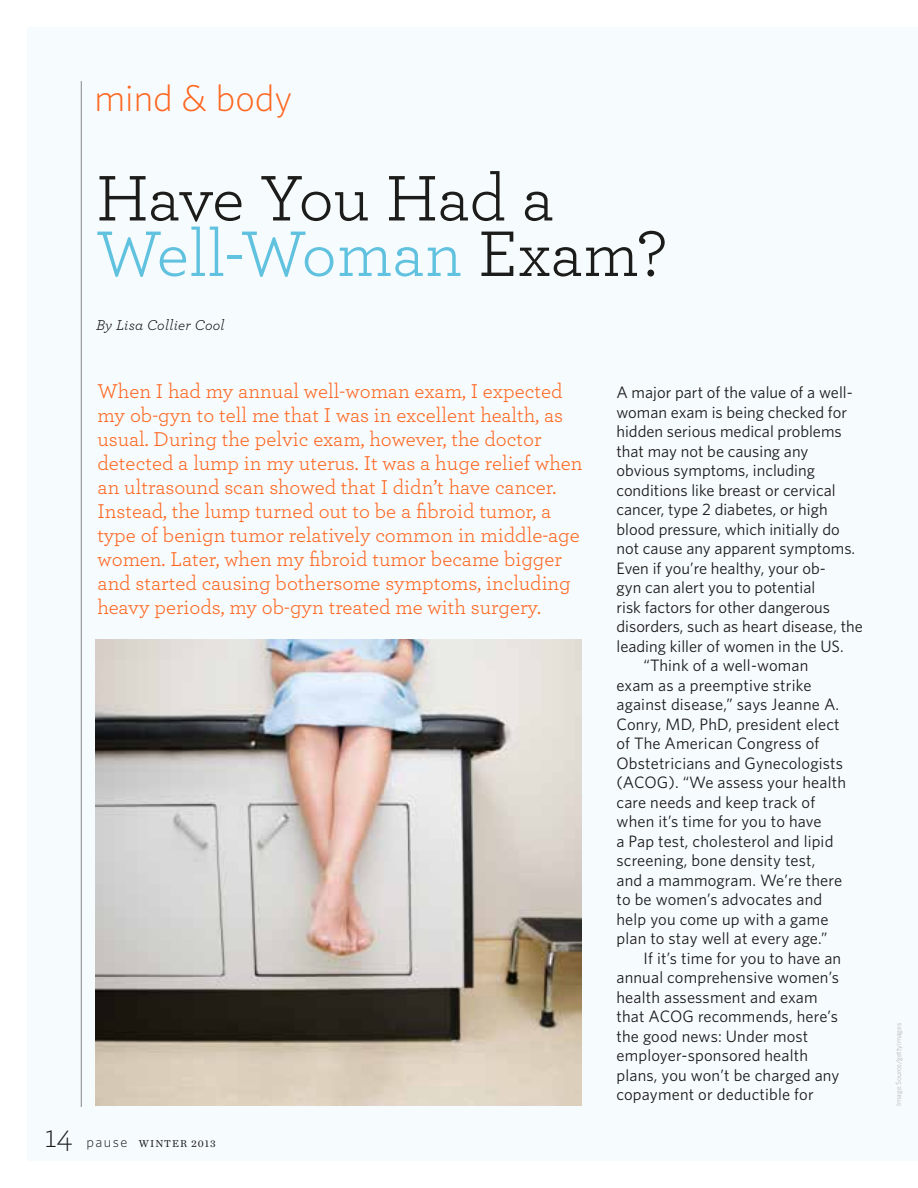
<style>
.page{position:relative;width:918px;height:1188px;background:#fff}
.page>*{position:absolute;margin:0;border:0;box-sizing:border-box;transform-origin:0 0}
.t1{font:67.5px/55.5px "Archer";letter-spacing:-.01em;color:#1c1c1a}
.t2{font:300 37.5px "Whitney";color:#ff661f}
.t3{font:21px/24px "Archer";color:#ff661f}
.t4{font:16.5px "Whitney";color:#1c1c1a}
.t5{font:italic 15px "Archer";letter-spacing:.02em;color:#1c1c1a}
.t6{font:10.5px "Chronicle Text G1";letter-spacing:.1em;color:#1c1c1a}
.t7{font:7.5px "Whitney";color:#babbbb}
.s1{color:#61c2df}
.s2{font-family:"Archer";font-weight:300;font-size:33px}
.s3{font-family:"Whitney";font-weight:300;font-size:14.4px}
</style>
<div class="page">
<div style="left:27px;top:27px;width:891px;height:1134px;background:#f6fbfe"></div>
<hr style="left:81px;top:81px;width:1px;height:1026px;background:#878788">
<img style="left:95px;top:640px;width:487px;height:466px">
<h2 class="t2" style="left:94px;top:73px;width:199px">mind &amp; body</h2>
<h1 class="t1" style="left:96px;top:167px;width:572px">Have You Had a<br><span class="s1">Well-Woman</span> Exam?</h1>
<p class="t5" style="left:96px;top:314px;width:130px">By Lisa Collier Cool</p>
<p class="t3" style="left:98px;top:378px;width:487px">When I had my annual well-woman exam, I expected my ob-gyn to tell me that I was in excellent health, as usual. During the pelvic exam, however, the doctor detected a lump in my uterus. It was a huge relief when an ultrasound scan showed that I didn’t have cancer.<br>Instead, the lump turned out to be a fibroid tumor, a type of benign tumor relatively common in middle-age women. Later, when my fibroid tumor became bigger and started causing bothersome symptoms, including heavy periods, my ob-gyn treated me with surgery.</p>
<p class="t6" style="left:44px;top:1136px;width:173px"><span class="s2">14</span> <span class="s3">pause</span> WINTER 2013</p>
<p class="t4" style="left:616px;top:382px;width:238px">A major part of the value of a well-</p>
<p class="t4" style="left:616px;top:401px;width:232px">woman exam is being checked for</p>
<p class="t4" style="left:616px;top:421px;width:227px">hidden serious medical problems</p>
<p class="t4" style="left:616px;top:440px;width:193px">that may not be causing any</p>
<p class="t4" style="left:616px;top:460px;width:200px">obvious symptoms, including</p>
<p class="t4" style="left:616px;top:479px;width:221px">conditions like breast or cervical</p>
<p class="t4" style="left:616px;top:499px;width:213px">cancer, type 2 diabetes, or high</p>
<p class="t4" style="left:616px;top:518px;width:225px">blood pressure, which initially do</p>
<p class="t4" style="left:616px;top:538px;width:240px">not cause any apparent symptoms.</p>
<p class="t4" style="left:616px;top:557px;width:211px">Even if you’re healthy, your ob-</p>
<p class="t4" style="left:616px;top:577px;width:200px">gyn can alert you to potential</p>
<p class="t4" style="left:616px;top:596px;width:215px">risk factors for other dangerous</p>
<p class="t4" style="left:616px;top:616px;width:248px">disorders, such as heart disease, the</p>
<p class="t4" style="left:616px;top:635px;width:229px">leading killer of women in the US.</p>
<p class="t4" style="left:643px;top:655px;width:166px">“Think of a well-woman</p>
<p class="t4" style="left:616px;top:674px;width:196px">exam as a preemptive strike</p>
<p class="t4" style="left:616px;top:694px;width:224px">against disease,” says Jeanne A.</p>
<p class="t4" style="left:616px;top:713px;width:225px">Conry, MD, PhD, president elect</p>
<p class="t4" style="left:616px;top:733px;width:204px">of The American Congress of</p>
<p class="t4" style="left:616px;top:752px;width:228px">Obstetricians and Gynecologists</p>
<p class="t4" style="left:616px;top:772px;width:231px">(ACOG). “We assess your health</p>
<p class="t4" style="left:616px;top:791px;width:200px">care needs and keep track of</p>
<p class="t4" style="left:616px;top:811px;width:207px">when it’s time for you to have</p>
<p class="t4" style="left:616px;top:830px;width:218px">a Pap test, cholesterol and lipid</p>
<p class="t4" style="left:616px;top:850px;width:200px">screening, bone density test,</p>
<p class="t4" style="left:616px;top:869px;width:227px">and a mammogram. We’re there</p>
<p class="t4" style="left:616px;top:889px;width:207px">to be women’s advocates and</p>
<p class="t4" style="left:616px;top:908px;width:214px">help you come up with a game</p>
<p class="t4" style="left:616px;top:928px;width:213px">plan to stay well at every age.”</p>
<p class="t4" style="left:643px;top:947px;width:199px">If it’s time for you to have an</p>
<p class="t4" style="left:616px;top:967px;width:224px">annual comprehensive women’s</p>
<p class="t4" style="left:616px;top:986px;width:203px">health assessment and exam</p>
<p class="t4" style="left:616px;top:1006px;width:223px">that ACOG recommends, here’s</p>
<p class="t4" style="left:616px;top:1025px;width:193px">the good news: Under most</p>
<p class="t4" style="left:616px;top:1045px;width:193px">employer-sponsored health</p>
<p class="t4" style="left:616px;top:1064px;width:225px">plans, you won’t be charged any</p>
<p class="t4" style="left:616px;top:1084px;width:199px">copayment or deductible for</p>
<p class="t7" style="left:894px;top:1106px;width:85px;rotate:-90deg">Image Source/gettyimages</p>
</div>
